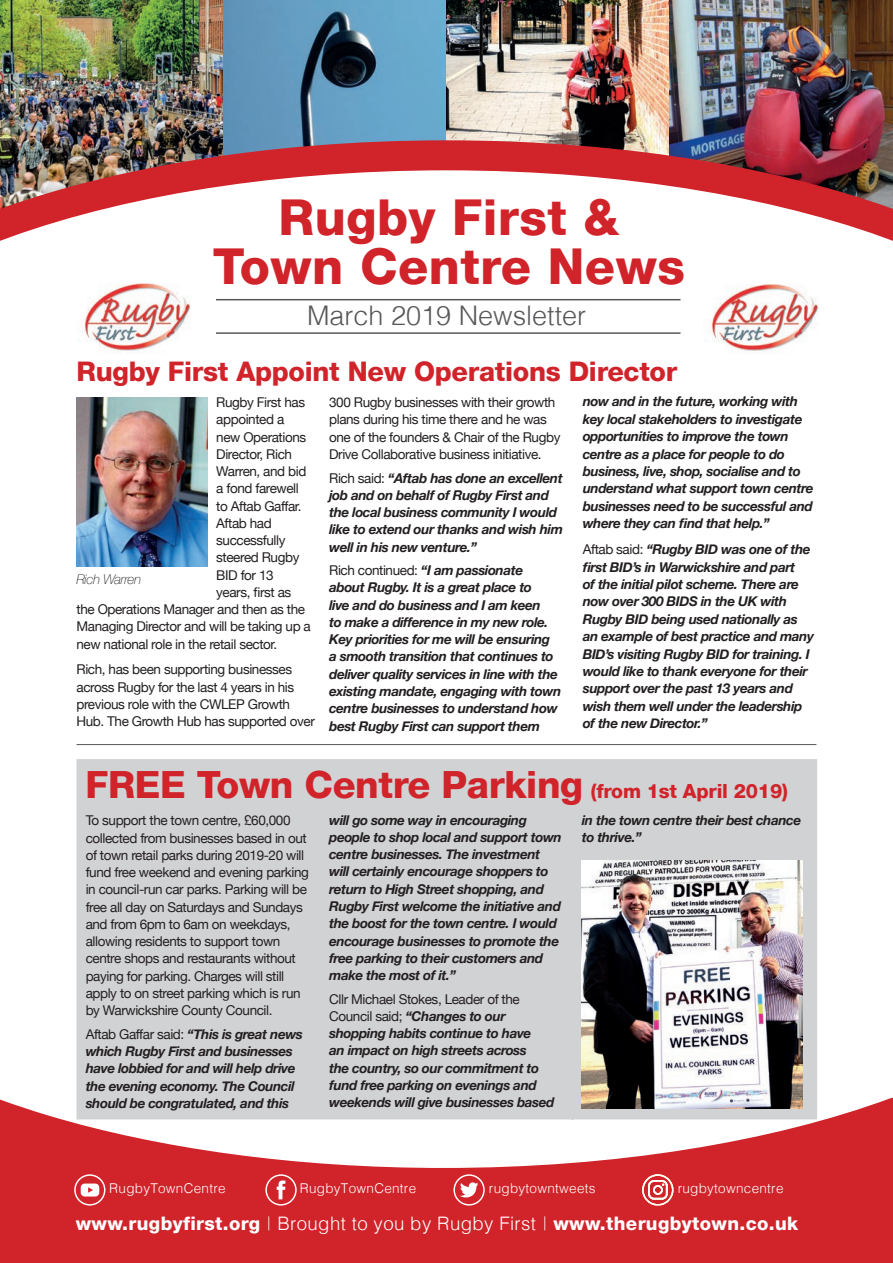
<style>
.page{position:relative;width:893px;height:1263px;background:#fff}
.page>*{position:absolute;margin:0;border:0;box-sizing:border-box;transform-origin:0 0}
.t1{font:800 49.5px/49.5px "Helvetica Neue";letter-spacing:.01em;color:#d1232a;text-align:center}
.t2{font:800 37.5px "Helvetica Neue";letter-spacing:-.01em;color:#d1232a}
.t3{font:800 27px "Helvetica Neue";letter-spacing:-.01em;color:#d1232a}
.t4{font:300 27px "Helvetica";color:#57585a}
.t5{font:800 18.6px "Helvetica Neue";letter-spacing:.02em;color:#fff}
.t6{font:italic 700 13.5px/17.2px "Helvetica Neue";letter-spacing:-.03em;color:#231f20}
.t7{font:13.5px/17.2px "Helvetica Neue";letter-spacing:-.03em;color:#231f20}
.t8{font:300 13.5px "Helvetica";letter-spacing:.02em;color:#fff}
.t9{font:italic 100 13.5px "Helvetica Neue";letter-spacing:-.03em;color:#231f20}
.s1{font-weight:400;font-style:normal}
.s2{font-size:19.5px}
.s3{font-weight:100;font-stretch:expanded}
.s4{font-family:"Helvetica";font-weight:300}
</style>
<div class="page">
<img style="left:0;top:0;width:223px;height:140px">
<img style="left:223px;top:0;width:447px;height:140px">
<img style="left:670px;top:0;width:223px;height:140px">
<svg style="left:0;top:140px;width:893px;height:194px"></svg>
<hr style="left:216px;top:332px;width:464px;height:2px;background:#57585a">
<hr style="left:216px;top:299px;width:464px;height:1px;background:#57585a">
<img style="left:703px;top:275px;width:119px;height:77px">
<svg style="left:0;top:1095px;width:893px;height:168px;fill:#d1232a"></svg>
<div style="left:74px;top:1174px;width:31px;height:31px;border:1px solid #fff;border-radius:50%"></div>
<svg style="left:81px;top:1183px;width:18px;height:13px"></svg>
<div style="left:265px;top:1174px;width:32px;height:31px;border:1px solid #fff;border-radius:50%"></div>
<svg style="left:277px;top:1180px;width:8px;height:19px"></svg>
<div style="left:453px;top:1174px;width:32px;height:31px;border:1px solid #fff;border-radius:50%"></div>
<svg style="left:460px;top:1182px;width:18px;height:16px"></svg>
<svg style="left:642px;top:1174px;width:31px;height:31px"></svg>
<img style="left:76px;top:274px;width:119px;height:78px">
<hr style="left:77px;top:744px;width:739px;height:1px;background:#57585a">
<div style="left:77px;top:759px;width:740px;height:360px;background:#d1d2d4"></div>
<img style="left:582px;top:860px;width:221px;height:248px">
<img style="left:77px;top:398px;width:131px;height:169px">
<h1 class="t1" style="left:213px;top:192px;width:474px">Rugby First &amp;<br>Town Centre News</h1>
<h3 class="t4" style="left:307px;top:292px;width:281px">March 2019 Newsletter</h3>
<h3 class="t3" style="left:77px;top:355px;width:602px">Rugby First Appoint New Operations Director</h3>
<p class="t7" style="left:216px;top:393px;width:90px">Rugby First has</p>
<p class="t7" style="left:216px;top:411px;width:69px">appointed a</p>
<p class="t7" style="left:216px;top:428px;width:91px">new Operations</p>
<p class="t7" style="left:216px;top:445px;width:77px">Director, Rich</p>
<p class="t7" style="left:216px;top:462px;width:92px">Warren, and bid</p>
<p class="t7" style="left:216px;top:480px;width:84px">a fond farewell</p>
<p class="t7" style="left:216px;top:497px;width:87px">to Aftab Gaffar.</p>
<p class="t7" style="left:216px;top:514px;width:57px">Aftab had</p>
<p class="t7" style="left:216px;top:531px;width:71px">successfully</p>
<p class="t7" style="left:216px;top:549px;width:85px">steered Rugby</p>
<p class="t7" style="left:216px;top:566px;width:59px">BID for 13</p>
<p class="t7" style="left:216px;top:583px;width:76px">years, first as</p>
<p class="t7" style="left:77px;top:600px;width:230px">the Operations Manager and then as the</p>
<p class="t7" style="left:77px;top:618px;width:236px">Managing Director and will be taking up a</p>
<p class="t7" style="left:77px;top:635px;width:202px">new national role in the retail sector.</p>
<p class="t7" style="left:77px;top:661px;width:240px">Rich, has been supporting businesses across Rugby for the last 4 years in his previous role with the CWLEP Growth Hub. The Growth Hub has supported over</p>
<p class="t9" style="left:77px;top:569px;width:66px">Rich Warren</p>
<p class="t7" style="left:329px;top:393px;width:233px">300 Rugby businesses with their growth plans during his time there and he was one of the founders &amp; Chair of the Rugby Drive Collaborative business initiative.</p>
<p class="t6" style="left:329px;top:469px;width:235px"><span class="s1">Rich said:</span> “Aftab has done an excellent job and on behalf of Rugby First and the local business community I would like to extend our thanks and wish him well in his new venture.”</p>
<p class="t6" style="left:329px;top:561px;width:234px"><span class="s1">Rich continued:</span> “I am passionate about Rugby. It is a great place to<br>live and do business and I am keen<br>to make a difference in my new role.<br>Key priorities for me will be ensuring a smooth transition that continues to deliver quality services in line with the existing mandate, engaging with town centre businesses to understand how best Rugby First can support them</p>
<p class="t6" style="left:583px;top:393px;width:232px">now and in the future, working with key local stakeholders to investigate opportunities to improve the town centre as a place for people to do business, live, shop, socialise and to understand what support town centre businesses need to be successful and where they can find that help.”</p>
<p class="t6" style="left:583px;top:540px;width:233px"><span class="s1">Aftab said:</span> “Rugby BID was one of the first BID’s in Warwickshire and part<br>of the initial pilot scheme. There are now over 300 BIDS in the UK with Rugby BID being used nationally as an example of best practice and many BID’s visiting Rugby BID for training. I would like to thank everyone for their support over the past 13 years and wish them well under the leadership of the new Director.”</p>
<h2 class="t2" style="left:85px;top:762px;width:704px">FREE Town Centre Parking <span class="s2">(from 1st April 2019)</span></h2>
<p class="t7" style="left:86px;top:812px;width:225px">To support the town centre, £60,000 collected from businesses based in out of town retail parks during 2019-20 will fund free weekend and evening parking in council-run car parks. Parking will be free all day on Saturdays and Sundays and from 6pm to 6am on weekdays, allowing residents to support town centre shops and restaurants without paying for parking. Charges will still apply to on street parking which is run by Warwickshire County Council.</p>
<p class="t6" style="left:86px;top:1025px;width:219px"><span class="s1">Aftab Gaffar said:</span> “This is great news which Rugby First and businesses have lobbied for and will help drive the evening economy. The Council should be congratulated, and this</p>
<p class="t6" style="left:329px;top:811px;width:234px">will go some way in encouraging people to shop local and support town centre businesses. The investment will certainly encourage shoppers to return to High Street shopping, and Rugby First welcome the initiative and the boost for the town centre. I would encourage businesses to promote the free parking to their customers and make the most of it.”</p>
<p class="t6" style="left:329px;top:990px;width:227px"><span class="s1">Cllr Michael Stokes, Leader of the Council said;</span> “Changes to our shopping habits continue to have<br>an impact on high streets across<br>the country, so our commitment to fund free parking on evenings and weekends will give businesses based</p>
<p class="t6" style="left:582px;top:811px;width:221px">in the town centre their best chance to thrive.”</p>
<p class="t8" style="left:109px;top:1176px;width:118px">RugbyTownCentre</p>
<p class="t8" style="left:300px;top:1176px;width:118px">RugbyTownCentre</p>
<p class="t8" style="left:489px;top:1176px;width:108px">rugbytowntweets</p>
<p class="t8" style="left:678px;top:1176px;width:107px">rugbytowncentre</p>
<h3 class="t5" style="left:76px;top:1212px;width:724px">www.rugbyfirst.org <span class="s3">|</span> <span class="s4">Brought to you by Rugby First</span> <span class="s3">|</span> www.therugbytown.co.uk</h3>
</div>
